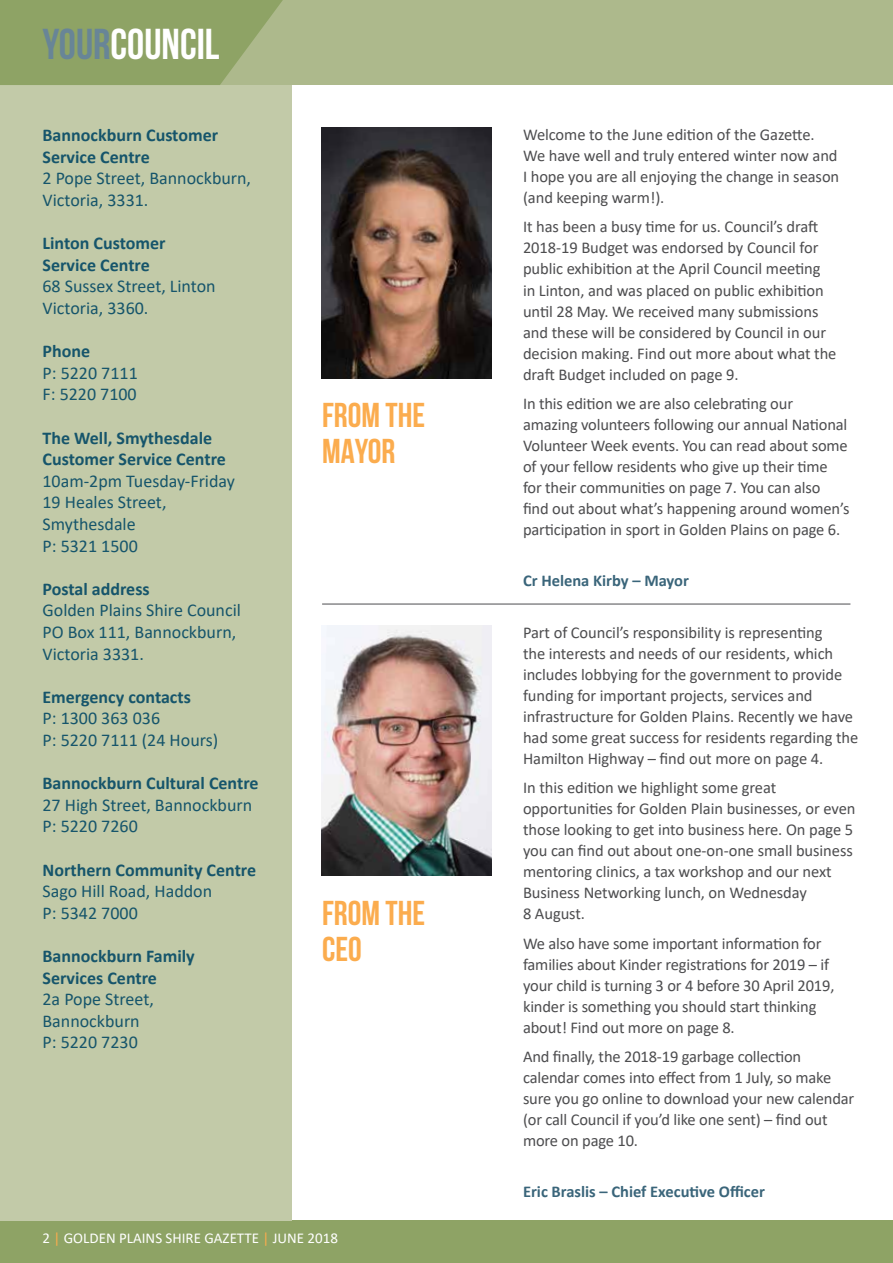
<style>
.page{position:relative;width:893px;height:1263px;background:#fff}
.page>*{position:absolute;margin:0;border:0;box-sizing:border-box;transform-origin:0 0}
.t1{font:700 43.2px "Bebas Neue";color:#fff}
.t2{font:700 34.5px/36px "Bebas Neue";color:#fbac4e}
.t3{font:18px/21.6px "Calibri";color:#16556b}
.t4{font:700 18px/21.6px "Calibri";color:#16556b}
.t5{font:16.5px/21px "Calibri";letter-spacing:-.01em;color:#4d4d4f}
.t6{font:700 16.5px "Calibri";color:#3a657a}
.t7{font:15px "Calibri";color:#fff}
.s1{color:#688597}
.s2{color:#fbac4e}
</style>
<div class="page">
<div style="left:0;top:1220px;width:893px;height:43px;background:#8ea365"></div>
<div style="left:0;top:0;width:893px;height:85px;background:#adb98c"></div>
<div style="left:0;top:85px;width:292px;height:1135px;background:#c2caa8"></div>
<svg style="left:0;top:0;width:283px;height:85px;background:#91a569"></svg>
<hr style="left:322px;top:604px;width:528px;height:1px;background:#4d4d4f">
<img style="left:322px;top:128px;width:169px;height:250px">
<img style="left:322px;top:625px;width:169px;height:251px">
<h1 class="t1" style="left:43px;top:21px;width:179px"><span class="s1">YOUR</span>COUNCIL</h1>
<p class="t4" style="left:43px;top:124px;width:177px">Bannockburn Customer<br>Service Centre</p>
<p class="t3" style="left:43px;top:167px;width:210px">2 Pope Street, Bannockburn,<br>Victoria, 3331.</p>
<p class="t4" style="left:43px;top:232px;width:124px">Linton Customer<br>Service Centre</p>
<p class="t3" style="left:43px;top:275px;width:175px">68 Sussex Street, Linton<br>Victoria, 3360.</p>
<p class="t4" style="left:43px;top:340px;width:49px">Phone</p>
<p class="t3" style="left:43px;top:361px;width:97px">P: 5220 7111<br>F: 5220 7100</p>
<p class="t4" style="left:43px;top:426px;width:185px">The Well, Smythesdale<br>Customer Service Centre</p>
<p class="t3" style="left:43px;top:469px;width:194px">10am-2pm Tuesday-Friday<br>19 Heales Street,<br>Smythesdale<br>P: 5321 1500</p>
<p class="t4" style="left:43px;top:578px;width:109px">Postal address</p>
<p class="t3" style="left:43px;top:599px;width:200px">Golden Plains Shire Council<br>PO Box 111, Bannockburn,<br>Victoria 3331.</p>
<p class="t4" style="left:43px;top:686px;width:150px">Emergency contacts</p>
<p class="t3" style="left:43px;top:707px;width:177px">P: 1300 363 036<br>P: 5220 7111 (24 Hours)</p>
<p class="t4" style="left:43px;top:772px;width:218px">Bannockburn Cultural Centre</p>
<p class="t3" style="left:43px;top:793px;width:211px">27 High Street, Bannockburn<br>P: 5220 7260</p>
<p class="t4" style="left:43px;top:858px;width:215px">Northern Community Centre</p>
<p class="t3" style="left:43px;top:880px;width:171px">Sago Hill Road, Haddon<br>P: 5342 7000</p>
<p class="t4" style="left:43px;top:945px;width:154px">Bannockburn Family<br>Services Centre</p>
<p class="t3" style="left:43px;top:988px;width:113px">2a Pope Street,<br>Bannockburn<br>P: 5220 7230</p>
<h2 class="t2" style="left:322px;top:397px;width:105px">FROM THE<br>MAYOR</h2>
<h2 class="t2" style="left:322px;top:895px;width:105px">FROM THE<br>CEO</h2>
<p class="t7" style="left:43px;top:1228px;width:297px">2 <span class="s2">|</span> GOLDEN PLAINS SHIRE GAZETTE <span class="s2">|</span> JUNE 2018</p>
<p class="t5" style="left:523px;top:124px;width:318px">Welcome to the June edition of the Gazette.<br>We have well and truly entered winter now and I hope you are all enjoying the change in season (and keeping warm!).</p>
<p class="t5" style="left:523px;top:216px;width:315px">It has been a busy time for us. Council’s draft 2018-19 Budget was endorsed by Council for public exhibition at the April Council meeting in Linton, and was placed on public exhibition until 28 May. We received many submissions and these will be considered by Council in our decision making. Find out more about what the draft Budget included on page 9.</p>
<p class="t5" style="left:523px;top:393px;width:328px">In this edition we are also celebrating our amazing volunteers following our annual National Volunteer Week events. You can read about some of your fellow residents who give up their time for their communities on page 7. You can also find out about what’s happening around women’s participation in sport in Golden Plains on page 6.</p>
<p class="t6" style="left:523px;top:568px;width:167px">Cr Helena Kirby – Mayor</p>
<p class="t5" style="left:523px;top:621px;width:337px">Part of Council’s responsibility is representing<br>the interests and needs of our residents, which includes lobbying for the government to provide funding for important projects, services and infrastructure for Golden Plains. Recently we have had some great success for residents regarding the Hamilton Highway – find out more on page 4.</p>
<p class="t5" style="left:523px;top:777px;width:334px">In this edition we highlight some great opportunities for Golden Plain businesses, or even those looking to get into business here. On page 5 you can find out about one-on-one small business mentoring clinics, a tax workshop and our next Business Networking lunch, on Wednesday<br>8 August.</p>
<p class="t5" style="left:523px;top:932px;width:313px">We also have some important information for families about Kinder registrations for 2019 – if your child is turning 3 or 4 before 30 April 2019, kinder is something you should start thinking about! Find out more on page 8.</p>
<p class="t5" style="left:523px;top:1046px;width:333px">And finally, the 2018-19 garbage collection calendar comes into effect from 1 July, so make sure you go online to download your new calendar (or call Council if you’d like one sent) – find out more on page 10.</p>
<p class="t6" style="left:523px;top:1180px;width:243px">Eric Braslis – Chief Executive Officer</p>
</div>
